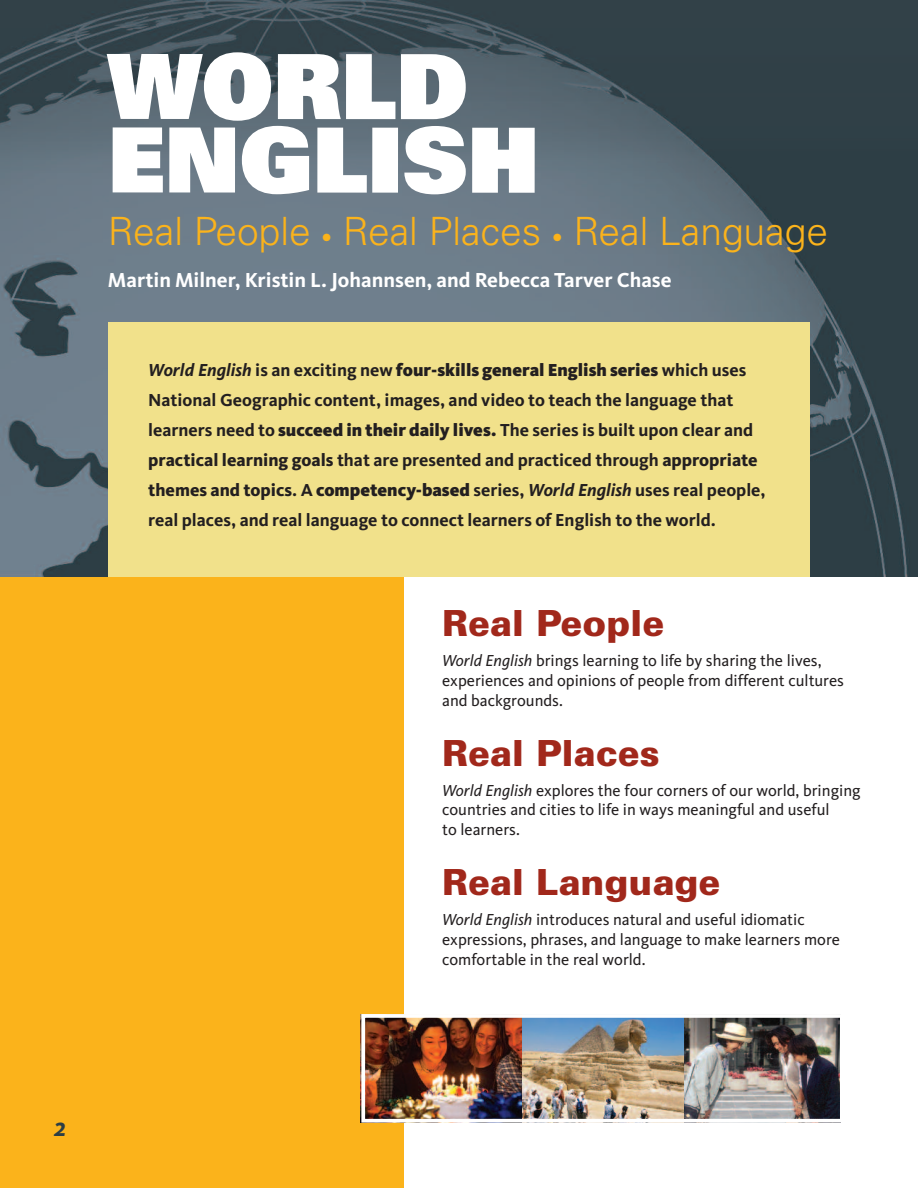
<style>
.page{position:relative;width:918px;height:1188px;background:#fff}
.page>*{position:absolute;margin:0;border:0;box-sizing:border-box;transform-origin:0 0}
.t1{font:900 90px/73.5px "Univers";color:#fff}
.t2{font:300 39px "Univers";color:#fbb31b}
.t3{font:900 36px "Univers";color:#a1281b}
.t4{font:italic 700 27px "Kievit OT";color:#2c3e45;scale:.9 1}
.t5{font:700 21px "Kievit OT";color:#fff}
.t6{font:700 18px/30px "Kievit OT";color:#231f20}
.t7{font:16.5px/19.8px "Kievit OT";color:#231f20}
.s1{font-size:21px}
.s2{font-style:italic}
.s3{font-weight:900}
.s4{font-weight:800}
</style>
<div class="page">
<div style="left:0;top:575px;width:404px;height:613px;background:#fbb31b"></div>
<img style="left:0;top:0;width:918px;height:576px">
<div style="left:108px;top:322px;width:702px;height:255px;background:#f1e18b"></div>
<img style="left:366px;top:1019px;width:318px;height:99px">
<img style="left:684px;top:1019px;width:155px;height:99px">
<div style="left:361px;top:1014px;width:483px;height:109px;border:4px solid #fff"></div>
<h1 class="t1" style="left:108px;top:58px;width:433px">WORLD<br>ENGLISH</h1>
<h2 class="t2" style="left:108px;top:217px;width:722px">Real People <span class="s1">•</span> Real Places <span class="s1">•</span> Real Language</h2>
<p class="t5" style="left:108px;top:272px;width:565px">Martin Milner, Kristin L. Johannsen, and Rebecca Tarver Chase</p>
<p class="t6" style="left:148px;top:356px;width:619px"><span class="s2">World English</span> is an exciting new <span class="s3">four-skills general English series</span> which uses National Geographic content, images, and video to teach the language that learners need to <span class="s3">succeed in their daily lives.</span> The series is built upon clear and <span class="s4">practical learning goals</span> that are presented and practiced through <span class="s4">appropriate themes and topics</span>. A <span class="s3">competency-based</span> series, <span class="s2">World English</span> uses real people, real places, and real language to connect learners of English to the world.</p>
<h3 class="t3" style="left:442px;top:610px;width:224px">Real People</h3>
<p class="t7" style="left:442px;top:652px;width:403px"><span class="s2">World English</span> brings learning to life by sharing the lives, experiences and opinions of people from different cultures and backgrounds.</p>
<h3 class="t3" style="left:442px;top:740px;width:219px">Real Places</h3>
<p class="t7" style="left:442px;top:781px;width:420px"><span class="s2">World English</span> explores the four corners of our world, bringing countries and cities to life in ways meaningful and useful<br>to learners.</p>
<h3 class="t3" style="left:442px;top:869px;width:280px">Real Language</h3>
<p class="t7" style="left:442px;top:911px;width:399px"><span class="s2">World English</span> introduces natural and useful idiomatic expressions, phrases, and language to make learners more comfortable in the real world.</p>
<h3 class="t4" style="left:54px;top:1116px;width:15px">2</h3>
</div>
